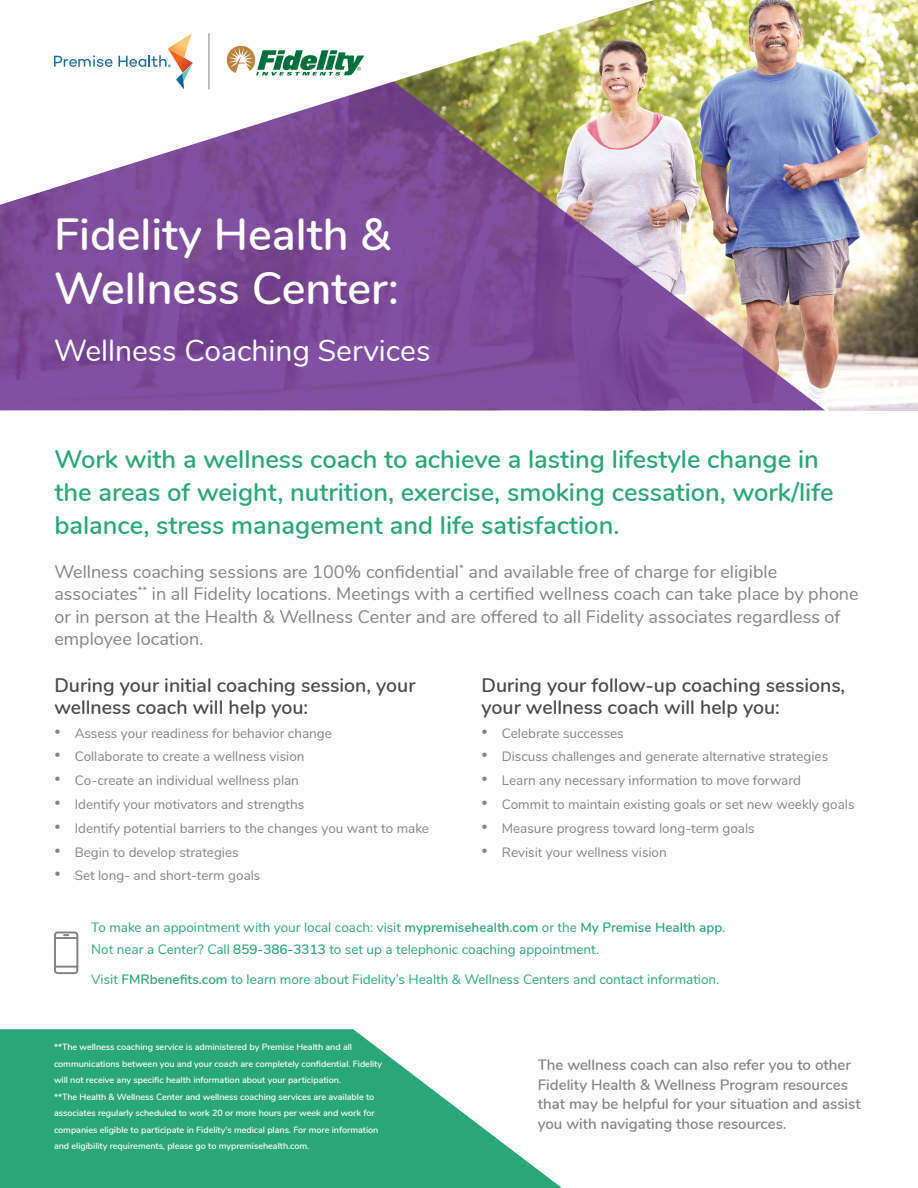
<style>
.page{position:relative;width:918px;height:1188px;background:#fff}
.page>*{position:absolute;margin:0;border:0;box-sizing:border-box;transform-origin:0 0}
.t1{font:600 45px/54px "Nunito";color:#fff}
.t2{font:30px "Nunito";color:#fff}
.t3{font:600 25.5px/33px "Nunito";color:#2aa678}
.t4{font:600 19.5px/21.6px "Nunito";color:#494a4a}
.t5{font:18px/22.5px "Nunito";color:#838485}
.t6{font:600 15px/19.5px "Nunito";color:#838485}
.t7{font:13.5px "Nunito";color:#858485}
.t8{font:13.5px/22.5px "Nunito";color:#2aa678}
.t9{font:600 9px/16.5px "Nunito";letter-spacing:-.005em;color:#fff}
.s1{font-weight:600}
</style>
<div class="page">
<svg style="left:0;top:1029px;width:562px;height:159px;fill:#2aa678"></svg>
<img style="left:825px;top:0;width:93px;height:410px">
<img style="left:0;top:0;width:825px;height:410px">
<svg style="left:0;top:0;width:654px;height:205px"></svg>
<svg style="left:54px;top:931px;width:25px;height:44px"></svg>
<svg style="left:54px;top:55px;width:58px;height:12px"></svg>
<svg style="left:118px;top:33px;width:75px;height:56px"></svg>
<hr style="left:209px;top:33px;width:1px;height:56px;background:#838485">
<svg style="left:226px;top:46px;width:138px;height:30px"></svg>
<h1 class="t1" style="left:54px;top:205px;width:347px">Fidelity Health &amp;<br>Wellness Center:</h1>
<h2 class="t2" style="left:54px;top:329px;width:378px">Wellness Coaching Services</h2>
<h3 class="t3" style="left:54px;top:441px;width:781px">Work with a wellness coach to achieve a lasting lifestyle change in the areas of weight, nutrition, exercise, smoking cessation, work/life balance, stress management and life satisfaction.</h3>
<p class="t5" style="left:54px;top:559px;width:806px">Wellness coaching sessions are 100% confidential<sup>*</sup> and available free of charge for eligible associates<sup>**</sup> in all Fidelity locations. Meetings with a certified wellness coach can take place by phone or in person at the Health &amp; Wellness Center and are offered to all Fidelity associates regardless of employee location.</p>
<h3 class="t4" style="left:482px;top:673px;width:365px">During your follow-up coaching sessions, your wellness coach will help you:</h3>
<p class="t7" style="left:482px;top:723px;width:144px"><sup>•</sup> Celebrate successes</p>
<p class="t7" style="left:482px;top:747px;width:348px"><sup>•</sup> Discuss challenges and generate alternative strategies</p>
<p class="t7" style="left:482px;top:771px;width:321px"><sup>•</sup> Learn any necessary information to move forward</p>
<p class="t7" style="left:482px;top:794px;width:374px"><sup>•</sup> Commit to maintain existing goals or set new weekly goals</p>
<p class="t7" style="left:482px;top:818px;width:275px"><sup>•</sup> Measure progress toward long-term goals</p>
<p class="t7" style="left:482px;top:842px;width:187px"><sup>•</sup> Revisit your wellness vision</p>
<h3 class="t4" style="left:54px;top:673px;width:363px">During your initial coaching session, your wellness coach will help you:</h3>
<p class="t7" style="left:54px;top:723px;width:279px"><sup>•</sup> Assess your readiness for behavior change</p>
<p class="t7" style="left:54px;top:747px;width:252px"><sup>•</sup> Collaborate to create a wellness vision</p>
<p class="t7" style="left:54px;top:771px;width:246px"><sup>•</sup> Co-create an individual wellness plan</p>
<p class="t7" style="left:54px;top:794px;width:251px"><sup>•</sup> Identify your motivators and strengths</p>
<p class="t7" style="left:54px;top:818px;width:376px"><sup>•</sup> Identify potential barriers to the changes you want to make</p>
<p class="t7" style="left:54px;top:842px;width:186px"><sup>•</sup> Begin to develop strategies</p>
<p class="t7" style="left:54px;top:866px;width:208px"><sup>•</sup> Set long- and short-term goals</p>
<p class="t8" style="left:91px;top:915px;width:636px">To make an appointment with your local coach: visit <span class="s1">mypremisehealth.com</span> or the <span class="s1">My Premise Health app</span>.<br>Not near a Center? Call <span class="s1">859-386-3313</span> to set up a telephonic coaching appointment.</p>
<p class="t8" style="left:91px;top:967px;width:630px">Visit <span class="s1">FMRbenefits.com</span> to learn more about Fidelity’s Health &amp; Wellness Centers and contact information.</p>
<p class="t9" style="left:54px;top:1038px;width:330px">**The wellness coaching service is administered by Premise Health and all communications between you and your coach are completely confidential. Fidelity will not receive any specific health information about your participation.<br>**The Health &amp; Wellness Center and wellness coaching services are available to associates regularly scheduled to work 20 or more hours per week and work for companies eligible to participate in Fidelity’s medical plans. For more information and eligibility requirements, please go to mypremisehealth.com.</p>
<p class="t6" style="left:538px;top:1054px;width:324px">The wellness coach can also refer you to other Fidelity Health &amp; Wellness Program resources that may be helpful for your situation and assist you with navigating those resources.</p>
</div>
